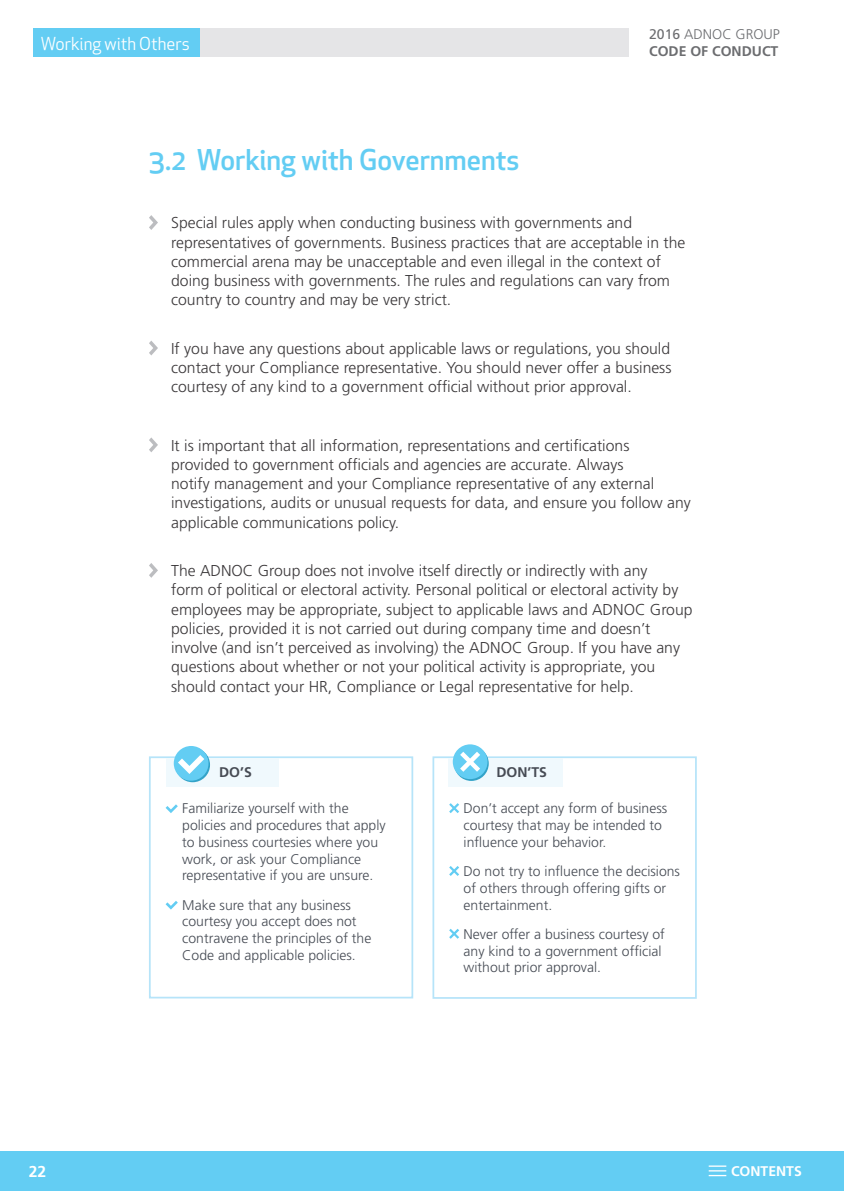
<style>
.page{position:relative;width:844px;height:1191px;background:#fff}
.page>*{position:absolute;margin:0;border:0;box-sizing:border-box;transform-origin:0 0}
.EN-Title{font:500 28px "Apex New";color:#63cdf3}
.t1{font:17.5px "Apex New";color:#fff}
.EN-Body_text{font:300 15.75px/19.2px "Frutiger CE";color:#3b383a}
.t2{font:700 15.75px "Frutiger CE";color:#fff}
.EN-Body_text-2{font:300 14px/16.8px "Frutiger CE";color:#464b54}
.t3{font:300 14px "Frutiger CE";color:#6c6d70}
.t4{font:700 14px "Frutiger CE";color:#6c6d70}
.EN-Body_text-3{font:700 14px "Frutiger CE";color:#464b54}
.t5{font:700 14px "Frutiger CE";color:#fff}
.s1{font-weight:400}
</style>
<div class="page">
<div style="left:0;top:1151px;width:843px;height:40px;background:#63cdf3"></div>
<svg style="left:708px;top:1165px;width:18px;height:11px"></svg>
<div style="left:33px;top:28px;width:595px;height:29px;background:#e5e5e7"></div>
<div style="left:33px;top:28px;width:166px;height:29px;background:#63cdf3"></div>
<svg style="left:149px;top:215px;width:9px;height:15px"></svg>
<svg style="left:149px;top:340px;width:9px;height:15px"></svg>
<svg style="left:149px;top:437px;width:9px;height:15px"></svg>
<svg style="left:149px;top:563px;width:9px;height:15px"></svg>
<svg style="left:149px;top:755px;width:265px;height:244px"></svg>
<svg style="left:432px;top:755px;width:265px;height:244px"></svg>
<div style="left:166px;top:758px;width:112px;height:28px;background:#f0f9fd"></div>
<div style="left:447px;top:758px;width:115px;height:28px;background:#f0f9fd"></div>
<svg style="left:175px;top:747px;width:35px;height:35px"></svg>
<svg style="left:454px;top:746px;width:34px;height:35px"></svg>
<div style="left:452px;top:744px;width:35px;height:35px;background:#63cdf3;border-radius:50%"></div>
<svg style="left:460px;top:751px;width:20px;height:21px"></svg>
<div style="left:174px;top:746px;width:34px;height:34px;background:#63cdf3;border-radius:50%"></div>
<svg style="left:178px;top:755px;width:26px;height:19px"></svg>
<p class="t3" style="left:649px;top:26px;width:132px"><span class="s1">2016</span> ADNOC GROUP</p>
<p class="t1" style="left:41px;top:32px;width:150px">Working with Others</p>
<p class="t4" style="left:649px;top:43px;width:131px">CODE OF CONDUCT</p>
<p class="EN-Title" style="left:149px;top:141px;width:372px">3.2 Working with Governments</p>
<p class="EN-Body_text" style="left:171px;top:213px;width:515px">Special rules apply when conducting business with governments and representatives of governments. Business practices that are acceptable in the commercial arena may be unacceptable and even illegal in the context of doing business with governments. The rules and regulations can vary from country to country and may be very strict.</p>
<p class="EN-Body_text" style="left:171px;top:338px;width:502px;text-align:justify">If you have any questions about applicable laws or regulations, you should contact your Compliance representative. You should never offer a business courtesy of any kind to a government official without prior approval.</p>
<p class="EN-Body_text" style="left:171px;top:435px;width:521px">It is important that all information, representations and certifications provided to government officials and agencies are accurate. Always<br>notify management and your Compliance representative of any external investigations, audits or unusual requests for data, and ensure you follow any applicable communications policy.</p>
<p class="EN-Body_text" style="left:171px;top:561px;width:523px">The ADNOC Group does not involve itself directly or indirectly with any<br>form of political or electoral activity. Personal political or electoral activity by employees may be appropriate, subject to applicable laws and ADNOC Group policies, provided it is not carried out during company time and doesn’t involve (and isn’t perceived as involving) the ADNOC Group. If you have any questions about whether or not your political activity is appropriate, you should contact your HR, Compliance or Legal representative for help.</p>
<p class="EN-Body_text-3" style="left:219px;top:764px;width:34px">DO’S</p>
<p class="EN-Body_text-3" style="left:496px;top:764px;width:52px">DON’TS</p>
<p class="EN-Body_text-2" style="left:182px;top:800px;width:205px">Familiarize yourself with the policies and procedures that apply to business courtesies where you work, or ask your Compliance representative if you are unsure.</p>
<p class="EN-Body_text-2" style="left:182px;top:896px;width:191px">Make sure that any business courtesy you accept does not contravene the principles of the<br>Code and applicable policies.</p>
<p class="EN-Body_text-2" style="left:463px;top:800px;width:205px">Don’t accept any form of business courtesy that may be intended to influence your behavior.</p>
<p class="EN-Body_text-2" style="left:463px;top:862px;width:218px">Do not try to influence the decisions of others through offering gifts or entertainment.</p>
<p class="EN-Body_text-2" style="left:463px;top:925px;width:203px">Never offer a business courtesy of any kind to a government official without prior approval.</p>
<p class="t2" style="left:29px;top:1163px;width:19px">22</p>
<p class="t5" style="left:730px;top:1163px;width:72px">CONTENTS</p>
</div>
